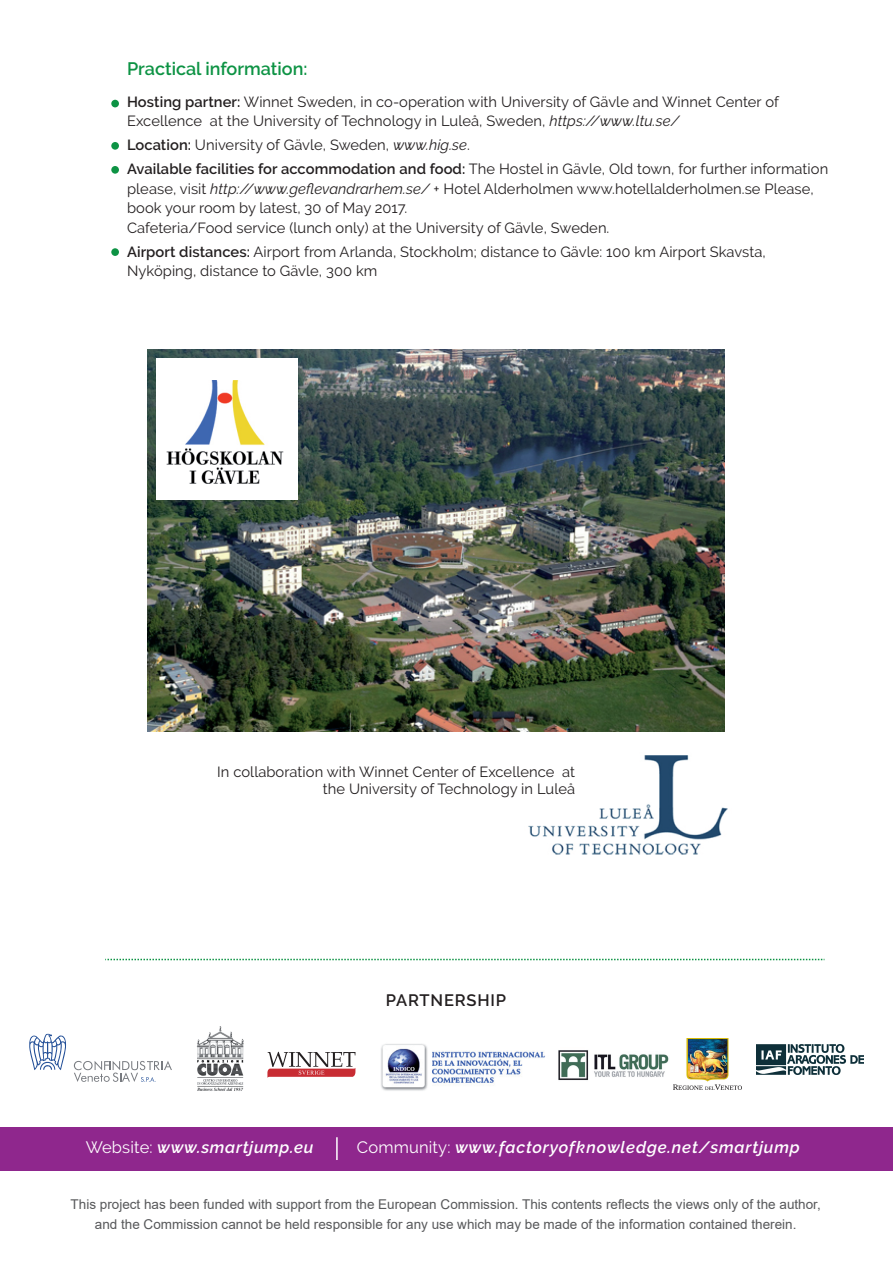
<style>
.page{position:relative;width:893px;height:1263px;background:#fff}
.page>*{position:absolute;margin:0;border:0;box-sizing:border-box;transform-origin:0 0}
.t1{font:600 18px "Raleway";color:#0d9344}
.t2{font:italic 600 16.5px "Raleway";letter-spacing:.05em;color:#fff}
.t3{font:600 16.5px "Raleway";letter-spacing:.05em;color:#231f20}
.t4{font:14.7px/19.5px "Raleway";letter-spacing:.005em;color:#231f20}
.t5{font:13.5px/19.5px "Arial";color:#57585a;text-align:center}
.s1{font-weight:600}
.s2{font-style:italic}
.s3{font-weight:400;font-style:normal}
</style>
<div class="page">
<div style="left:0;top:1127px;width:893px;height:43px;background:#8f278d"></div>
<img style="left:558px;top:1050px;width:111px;height:31px">
<img style="left:674px;top:1038px;width:67px;height:52px">
<svg style="left:267px;top:1052px;width:89px;height:26px"></svg>
<svg style="left:29px;top:1033px;width:37px;height:37px"></svg>
<svg style="left:74px;top:1061px;width:98px;height:21px"></svg>
<img style="left:196px;top:1026px;width:48px;height:65px">
<img style="left:381px;top:1044px;width:164px;height:47px">
<img style="left:757px;top:1044px;width:107px;height:30px">
<div style="left:111px;top:100px;width:8px;height:7px;background:#0d9344;border-radius:50%"></div>
<div style="left:111px;top:142px;width:8px;height:8px;background:#0d9344;border-radius:50%"></div>
<div style="left:111px;top:166px;width:8px;height:8px;background:#0d9344;border-radius:50%"></div>
<div style="left:111px;top:248px;width:8px;height:8px;background:#0d9344;border-radius:50%"></div>
<hr style="left:336px;top:1137px;width:2px;height:23px;background:#fff">
<svg style="left:105px;top:959px;width:720px;height:1px"></svg>
<img style="left:148px;top:349px;width:577px;height:383px">
<img style="left:528px;top:755px;width:200px;height:100px">
<div style="left:156px;top:358px;width:142px;height:141px;background:#fff"></div>
<img style="left:166px;top:381px;width:118px;height:102px">
<p class="t1" style="left:127px;top:59px;width:182px">Practical information:</p>
<p class="t4" style="left:127px;top:92px;width:653px"><span class="s1">Hosting partner:</span> Winnet Sweden, in co-operation with University of Gävle and Winnet Center of<br>Excellence at the University of Technology in Luleå, Sweden, <span class="s2">https://www.ltu.se/</span></p>
<p class="t4" style="left:127px;top:133px;width:703px;line-height:24px"><span class="s1">Location:</span> University of Gävle, Sweden, <span class="s2">www.hig.se</span>.<br><span class="s1">Available facilities for accommodation and food:</span> The Hostel in Gävle, Old town, for further information</p>
<p class="t4" style="left:127px;top:179px;width:688px">please, visit <span class="s2">http://www.geflevandrarhem.se/</span> + Hotel Alderholmen www.hotellalderholmen.se Please, book your room by latest, 30 of May 2017.<br>Cafeteria/Food service (lunch only) at the University of Gävle, Sweden.</p>
<p class="t4" style="left:127px;top:242px;width:640px"><span class="s1">Airport distances:</span> Airport from Arlanda, Stockholm; distance to Gävle: 100 km Airport Skavsta,<br>Nyköping, distance to Gävle, 300 km</p>
<p class="t4" style="left:217px;top:763px;width:360px;line-height:17.7px;text-align:right">In collaboration with Winnet Center of Excellence at the University of Technology in Luleå</p>
<p class="t3" style="left:386px;top:991px;width:122px">PARTNERSHIP</p>
<p class="t2" style="left:86px;top:1138px;width:229px"><span class="s3">Website:</span> www.smartjump.eu</p>
<p class="t2" style="left:357px;top:1138px;width:444px"><span class="s3">Community:</span> www.factoryofknowledge.net/smartjump</p>
<p class="t5" style="left:71px;top:1195px;width:752px">This project has been funded with support from the European Commission. This contents reflects the views only of the author, and the Commission cannot be held responsible for any use which may be made of the information contained therein.</p>
</div>
